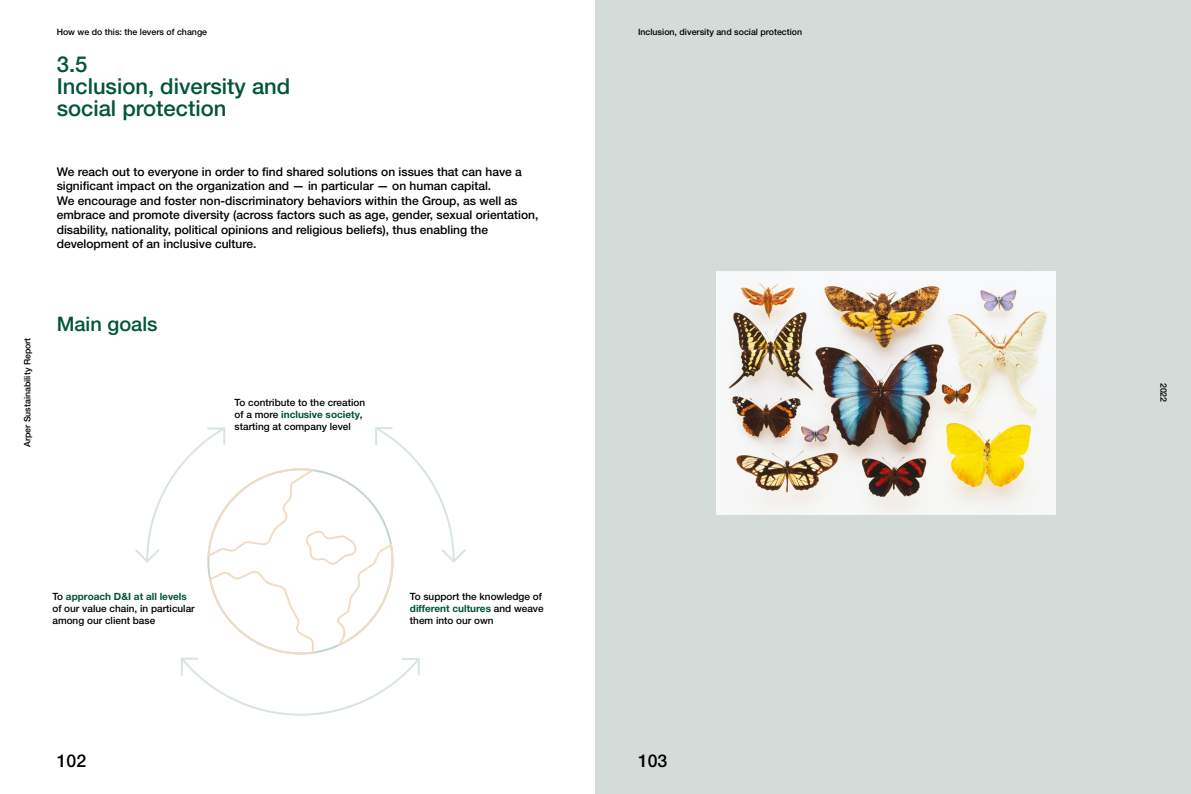
<style>
.page{position:relative;width:1191px;height:794px;background:#fff}
.page>*{position:absolute;margin:0;border:0;box-sizing:border-box;transform-origin:0 0}
.t1{font:500 22px/22px "Helvetica Neue LT Std";color:#005538}
.t2{font:500 20px "Helvetica Neue LT Std";color:#005538}
.t3{font:500 17.6px "Helvetica Neue LT Std";color:#000}
.t4{font:500 12px/14.4px "Helvetica Neue LT Std";color:#000}
.t5{font:500 10px/12px "Helvetica Neue LT Std";color:#000}
.t6{font:500 8.8px "Helvetica Neue LT Std";color:#000}
.s1{font-weight:700;color:#005538}
</style>
<div class="page">
<div style="left:595px;top:0;width:596px;height:794px;background:#d5dbd8"></div>
<svg style="left:135px;top:427px;width:331px;height:289px"></svg>
<svg style="left:206px;top:467px;width:188px;height:188px"></svg>
<img style="left:716px;top:271px;width:339px;height:244px">
<p class="t6" style="left:57px;top:26px;width:152px">How we do this: the levers of change</p>
<h1 class="t1" style="left:57px;top:53px;width:235px">3.5<br>Inclusion, diversity and social protection</h1>
<p class="t4" style="left:57px;top:164px;width:483px">We reach out to everyone in order to find shared solutions on issues that can have a significant impact on the organization and — in particular — on human capital.<br>We encourage and foster non-discriminatory behaviors within the Group, as well as embrace and promote diversity (across factors such as age, gender, sexual orientation, disability, nationality, political opinions and religious beliefs), thus enabling the development of an inclusive culture.</p>
<p class="t6" style="left:22px;top:447px;width:111px;rotate:-90deg">Arper Sustainability Report</p>
<h2 class="t2" style="left:57px;top:312px;width:102px">Main goals</h2>
<p class="t5" style="left:235px;top:396px;width:132px">To contribute to the creation of a more <span class="s1">inclusive society</span>, starting at company level</p>
<p class="t6" style="left:638px;top:26px;width:166px">Inclusion, diversity and social protection</p>
<p class="t5" style="left:52px;top:590px;width:144px">To <span class="s1">approach D&amp;I at all levels </span>of our value chain, in particular among our client base</p>
<p class="t5" style="left:410px;top:590px;width:135px">To support the knowledge of <span class="s1">different cultures</span> and weave them into our own</p>
<h3 class="t3" style="left:57px;top:750px;width:31px">102</h3>
<h3 class="t3" style="left:638px;top:750px;width:31px">103</h3>
<p class="t6" style="left:1169px;top:383px;width:21px;rotate:90deg">2022</p>
</div>
